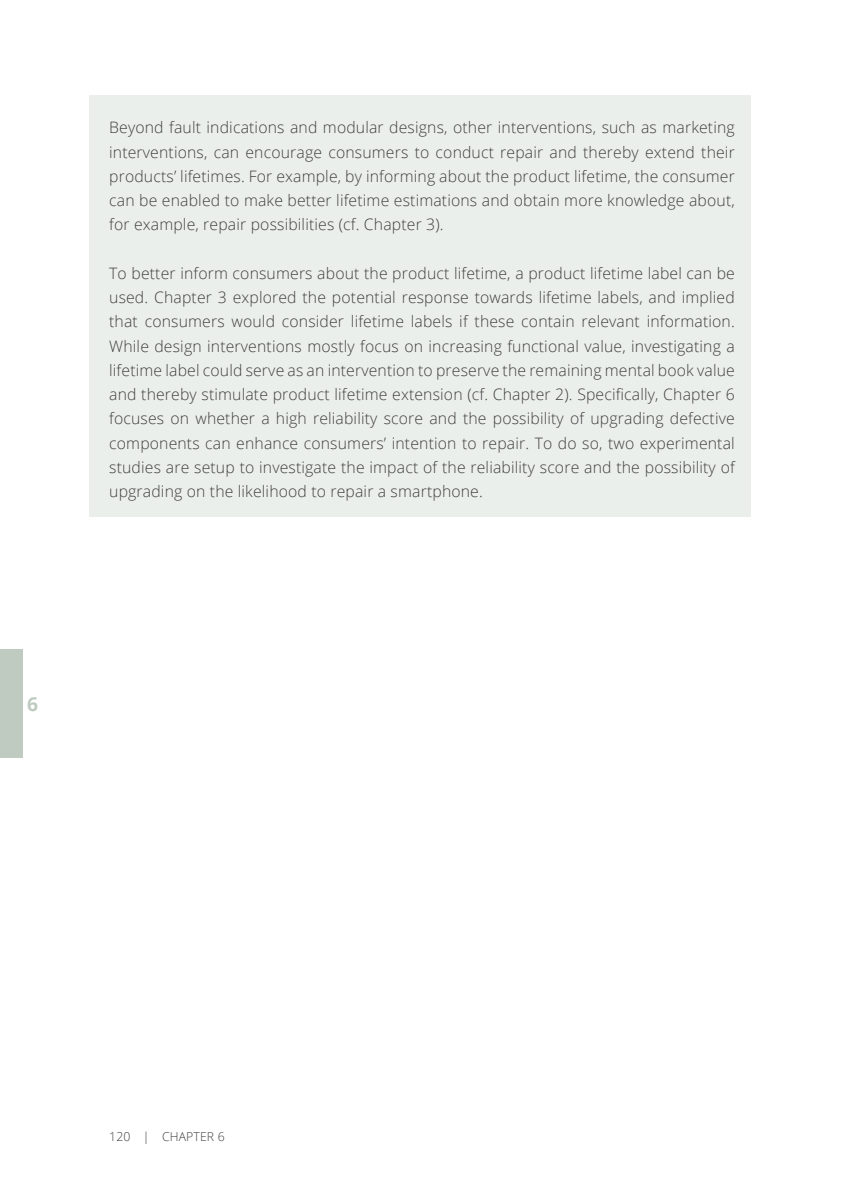
<style>
.page{position:relative;width:844px;height:1191px;background:#fff}
.page>*{position:absolute;margin:0;border:0;box-sizing:border-box;transform-origin:0 0}
.t1{font:700 19.25px "Open Sans";color:#bfcbc1}
.Lijstalinea{font:300 15.75px/24.2px "Open Sans";letter-spacing:.01em;color:#3e3e3f;text-align:justify}
.t2{font:300 12.25px "Open Sans";letter-spacing:.01em;color:#3e3e3f}
</style>
<div class="page">
<div style="left:89px;top:95px;width:662px;height:422px;background:#ebefec"></div>
<div style="left:0;top:649px;width:22px;height:108px;background:#bfcbc1"></div>
<p class="Lijstalinea" style="left:109px;top:115px;width:627px">Beyond fault indications and modular designs, other interventions, such as marketing interventions, can encourage consumers to conduct repair and thereby extend their products’ lifetimes. For example, by informing about the product lifetime, the consumer can be enabled to make better lifetime estimations and obtain more knowledge about, for example, repair possibilities (cf. Chapter 3).</p>
<p class="Lijstalinea" style="left:109px;top:261px;width:627px">To better inform consumers about the product lifetime, a product lifetime label can be used. Chapter 3 explored the potential response towards lifetime labels, and implied that consumers would consider lifetime labels if these contain relevant information.<br>While design interventions mostly focus on increasing functional value, investigating a lifetime label could serve as an intervention to preserve the remaining mental book value and thereby stimulate product lifetime extension (cf. Chapter 2). Specifically, Chapter 6 focuses on whether a high reliability score and the possibility of upgrading defective components can enhance consumers’ intention to repair. To do so, two experimental studies are setup to investigate the impact of the reliability score and the possibility of upgrading on the likelihood to repair a smartphone.</p>
<p class="t1" style="left:27px;top:690px;width:12px">6</p>
<p class="t2" style="left:109px;top:1128px;width:117px">120 | CHAPTER 6</p>
</div>
